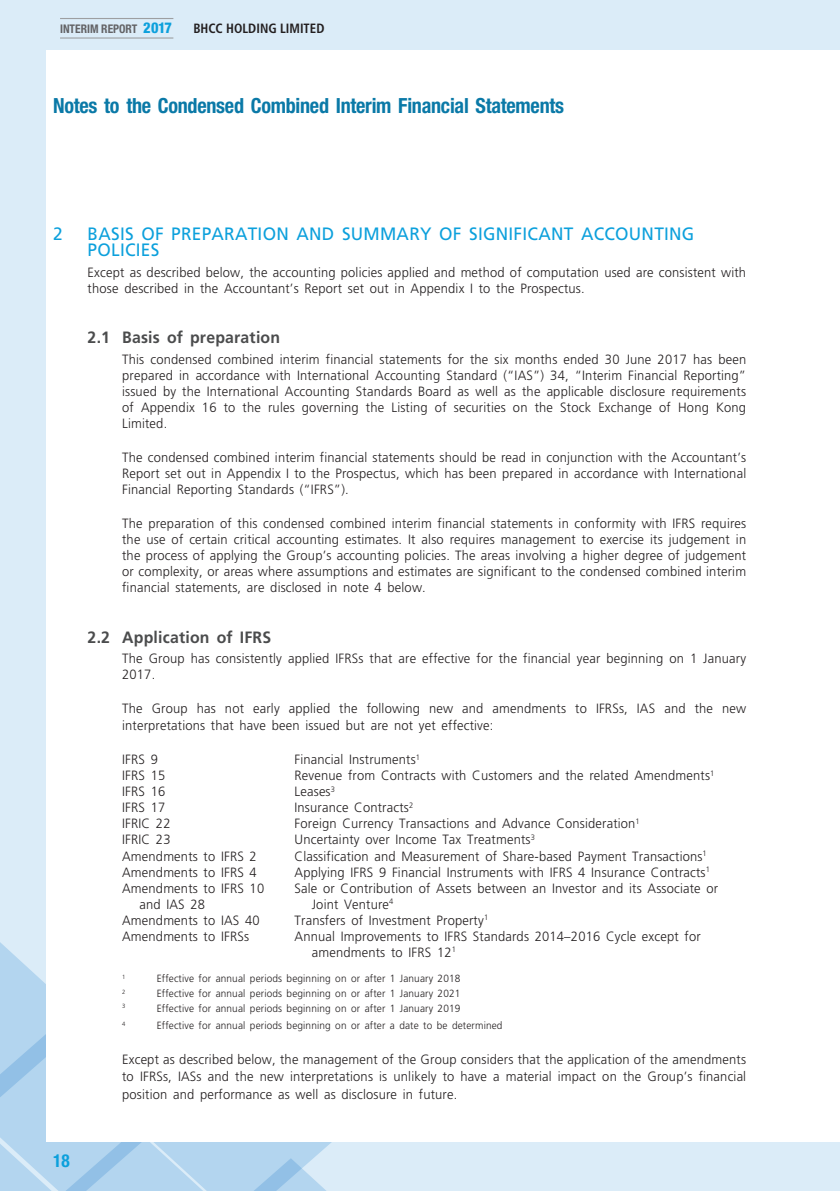
<style>
.page{position:relative;width:840px;height:1191px;background:#fff}
.page>*{position:absolute;margin:0;border:0;box-sizing:border-box;transform-origin:0 0}
.t1{font:700 condensed 20.8px "Helvetica Neue LT Std";letter-spacing:-.015em;color:#0a79a7;scale:.96 1}
.t2{font:17.8px/16px "Frutiger LT Std";letter-spacing:.015em;color:#0ca0dc;scale:.96 1}
.t3{font:700 condensed 17.8px "Helvetica Neue LT Std";color:#0ca0dc;scale:.96 1}
.t4{font:700 16.4px "Frutiger LT Std";letter-spacing:.015em;color:#4b4c4d;scale:.96 1}
.t5{font:300 13.4px/16px "Frutiger LT Std";letter-spacing:.015em;color:#231f20;scale:.96 1}
.t6{font:700 condensed 13.4px "Frutiger LT Std";color:#231f20;scale:.96 1}
.t7{font:700 condensed 12px "Helvetica Neue LT Std";color:#636366;scale:.96 1}
.t8{font:300 10.4px "Frutiger LT Std";letter-spacing:.015em;color:#231f20;scale:.96 1}
.t9{font:300 6px "Frutiger LT Std";color:#231f20;scale:.96 1}
.s1{font-weight:800;font-size:15px;color:#0ca0dc}
</style>
<div class="page">
<div style="left:0;top:0;width:839px;height:1191px;background:#dbecf8"></div>
<svg style="left:0;top:906px;width:378px;height:285px"></svg>
<div style="left:47px;top:50px;width:792px;height:1091px;background:#fff"></div>
<hr style="left:60px;top:18px;width:113px;height:1px;background:#9d9fa2">
<hr style="left:60px;top:37px;width:113px;height:2px;background:#9d9fa2">
<p class="t7" style="left:60px;top:22px;width:118px">INTERIM REPORT <span class="s1">2017</span></p>
<p class="t6" style="left:193px;top:20px;width:138px">BHCC HOLDING LIMITED</p>
<p class="t1" style="left:53px;top:93px;width:533px">Notes to the Condensed Combined Interim Financial Statements</p>
<p class="t2" style="left:53px;top:226px;width:11px">2</p>
<p class="t2" style="left:88px;top:226px;width:633px">BASIS OF PREPARATION AND SUMMARY OF SIGNIFICANT ACCOUNTING<br>POLICIES</p>
<p class="t5" style="left:88px;top:264px;width:687px">Except as described below, the accounting policies applied and method of computation used are consistent with those described in the Accountant’s Report set out in Appendix I to the Prospectus.</p>
<p class="t4" style="left:88px;top:328px;width:202px">2.1 Basis of preparation</p>
<p class="t5" style="left:122px;top:351px;width:651px;text-align:justify">This condensed combined interim financial statements for the six months ended 30 June 2017 has been prepared in accordance with International Accounting Standard (“IAS”) 34, “Interim Financial Reporting” issued by the International Accounting Standards Board as well as the applicable disclosure requirements of Appendix 16 to the rules governing the Listing of securities on the Stock Exchange of Hong Kong Limited.</p>
<p class="t5" style="left:122px;top:449px;width:651px;text-align:justify">The condensed combined interim financial statements should be read in conjunction with the Accountant’s Report set out in Appendix I to the Prospectus, which has been prepared in accordance with International Financial Reporting Standards (“IFRS”).</p>
<p class="t5" style="left:122px;top:515px;width:651px;text-align:justify">The preparation of this condensed combined interim financial statements in conformity with IFRS requires the use of certain critical accounting estimates. It also requires management to exercise its judgement in the process of applying the Group’s accounting policies. The areas involving a higher degree of judgement or complexity, or areas where assumptions and estimates are significant to the condensed combined interim financial statements, are disclosed in note 4 below.</p>
<p class="t4" style="left:88px;top:627px;width:192px">2.2 Application of IFRS</p>
<p class="t5" style="left:122px;top:651px;width:651px">The Group has consistently applied IFRSs that are effective for the financial year beginning on 1 January<br>2017.</p>
<p class="t5" style="left:122px;top:700px;width:651px;line-height:17.2px">The Group has not early applied the following new and amendments to IFRSs, IAS and the new interpretations that have been issued but are not yet effective:</p>
<p class="t5" style="left:122px;top:752px;width:39px">IFRS 9</p>
<p class="t5" style="left:294px;top:752px;width:132px">Financial Instruments<sup>1</sup></p>
<p class="t5" style="left:122px;top:768px;width:46px">IFRS 15</p>
<p class="t5" style="left:294px;top:768px;width:438px">Revenue from Contracts with Customers and the related Amendments<sup>1</sup></p>
<p class="t5" style="left:122px;top:784px;width:46px">IFRS 16</p>
<p class="t5" style="left:294px;top:784px;width:44px">Leases<sup>3</sup></p>
<p class="t5" style="left:122px;top:800px;width:46px">IFRS 17</p>
<p class="t5" style="left:294px;top:800px;width:125px">Insurance Contracts<sup>2</sup></p>
<p class="t5" style="left:122px;top:816px;width:52px">IFRIC 22</p>
<p class="t5" style="left:294px;top:816px;width:361px">Foreign Currency Transactions and Advance Consideration<sup>1</sup></p>
<p class="t5" style="left:122px;top:832px;width:52px">IFRIC 23</p>
<p class="t5" style="left:294px;top:832px;width:252px">Uncertainty over Income Tax Treatments<sup>3</sup></p>
<p class="t5" style="left:122px;top:848px;width:142px">Amendments to IFRS 2</p>
<p class="t5" style="left:294px;top:848px;width:430px">Classification and Measurement of Share-based Payment Transactions<sup>1</sup></p>
<p class="t5" style="left:122px;top:864px;width:142px">Amendments to IFRS 4</p>
<p class="t5" style="left:294px;top:864px;width:434px">Applying IFRS 9 Financial Instruments with IFRS 4 Insurance Contracts<sup>1</sup></p>
<p class="t5" style="left:139px;top:880px;width:131px;text-indent:-17px">Amendments to IFRS 10 and IAS 28</p>
<p class="t5" style="left:311px;top:880px;width:424px;text-indent:-17px">Sale or Contribution of Assets between an Investor and its Associate or<br>Joint Venture<sup>4</sup></p>
<p class="t5" style="left:122px;top:912px;width:145px">Amendments to IAS 40</p>
<p class="t5" style="left:294px;top:912px;width:203px">Transfers of Investment Property<sup>1</sup></p>
<p class="t5" style="left:122px;top:928px;width:134px">Amendments to IFRSs</p>
<p class="t5" style="left:311px;top:928px;width:406px;text-indent:-17px">Annual Improvements to IFRS Standards 2014–2016 Cycle except for amendments to IFRS 12<sup>1</sup></p>
<p class="t9" style="left:122px;top:973px;width:5px">1</p>
<p class="t8" style="left:157px;top:972px;width:318px">Effective for annual periods beginning on or after 1 January 2018</p>
<p class="t9" style="left:122px;top:988px;width:5px">2</p>
<p class="t8" style="left:157px;top:987px;width:318px">Effective for annual periods beginning on or after 1 January 2021</p>
<p class="t9" style="left:122px;top:1003px;width:5px">3</p>
<p class="t8" style="left:157px;top:1002px;width:318px">Effective for annual periods beginning on or after 1 January 2019</p>
<p class="t9" style="left:122px;top:1020px;width:5px">4</p>
<p class="t8" style="left:157px;top:1019px;width:361px">Effective for annual periods beginning on or after a date to be determined</p>
<p class="t5" style="left:122px;top:1051px;width:651px;line-height:17.2px;text-align:justify">Except as described below, the management of the Group considers that the application of the amendments to IFRSs, IASs and the new interpretations is unlikely to have a material impact on the Group’s financial position and performance as well as disclosure in future.</p>
<p class="t3" style="left:53px;top:1150px;width:19px">18</p>
</div>
